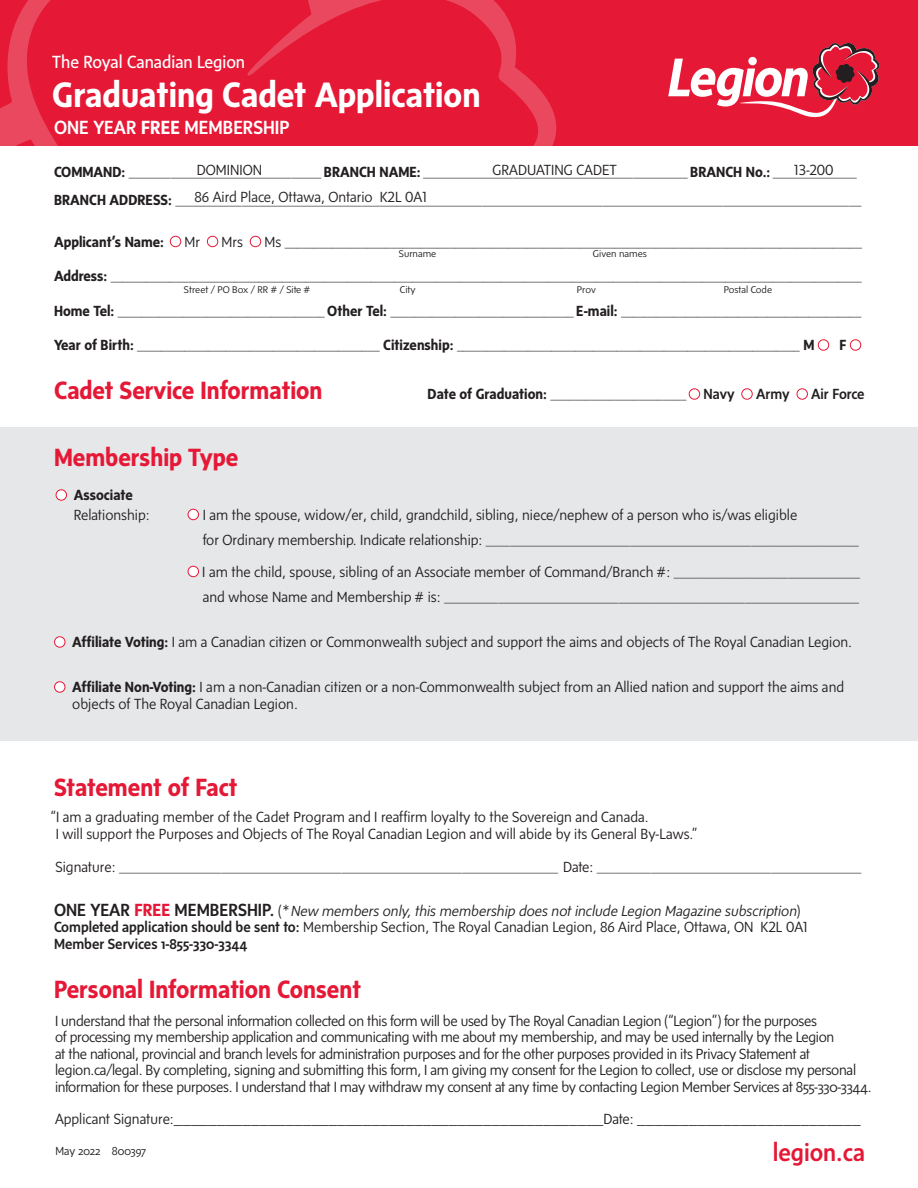
<style>
.page{position:relative;width:918px;height:1188px;background:#fff}
.page>*{position:absolute;margin:0;border:0;box-sizing:border-box;transform-origin:0 0}
.t1{font:700 36px "Sense";color:#fff}
.t2{font:700 25.5px "Sense";color:#e51836}
.t3{font:500 25.5px "Sense";color:#e51836}
.t4{font:500 19.5px "Sense";color:#fff}
.t5{font:18px "Sense";color:#fff}
.t6{font:300 15px/16.5px "Sense";letter-spacing:-.01em;color:#231f20}
.t7{font:700 15px "Sense";color:#231f20}
.t8{font:500 15px "Sense";color:#231f20}
.t9{font:300 12px "Sense";color:#231f20}
.t10{font:300 10.5px "Sense";color:#231f20}
.t11{font:300 10.05px "Sense";color:#231f20;scale:1.05 1}
.s1{font-weight:700}
.s2{font-weight:700;font-size:15px}
.s3{font-size:15px}
.s4{font-weight:500;font-size:15px}
.s5{font-size:10.5px}
.s6{font-weight:500;font-size:18px}
.s7{font-weight:700;font-size:18px;color:#e51836}
.s8{font-style:italic}
.s9{font-weight:500}
</style>
<div class="page">
<div style="left:0;top:0;width:918px;height:145px;background:#e51836"></div>
<svg style="left:0;top:0;width:557px;height:145px"></svg>
<div style="left:0;top:428px;width:918px;height:313px;background:#e6e7e9"></div>
<div style="left:56px;top:490px;width:11px;height:10px;background:#fff;border-radius:50%"></div>
<div style="left:56px;top:489px;width:11px;height:11px;border:1px solid #e51836;border-radius:50%"></div>
<div style="left:188px;top:509px;width:11px;height:11px;background:#fff;border-radius:50%"></div>
<div style="left:188px;top:509px;width:11px;height:11px;border:1px solid #e51836;border-radius:50%"></div>
<div style="left:188px;top:566px;width:11px;height:11px;background:#fff;border-radius:50%"></div>
<div style="left:188px;top:566px;width:11px;height:11px;border:1px solid #e51836;border-radius:50%"></div>
<div style="left:55px;top:637px;width:10px;height:10px;background:#fff;border-radius:50%"></div>
<div style="left:54px;top:636px;width:11px;height:11px;border:1px solid #e51836;border-radius:50%"></div>
<div style="left:55px;top:682px;width:10px;height:10px;background:#fff;border-radius:50%"></div>
<div style="left:54px;top:681px;width:11px;height:11px;border:1px solid #e51836;border-radius:50%"></div>
<svg style="left:668px;top:43px;width:212px;height:75px"></svg>
<div style="left:170px;top:236px;width:11px;height:11px;border:1px solid #e51836;border-radius:50%"></div>
<div style="left:207px;top:236px;width:11px;height:11px;border:1px solid #e51836;border-radius:50%"></div>
<div style="left:250px;top:236px;width:11px;height:11px;border:1px solid #e51836;border-radius:50%"></div>
<div style="left:818px;top:339px;width:11px;height:11px;border:1px solid #e51836;border-radius:50%"></div>
<div style="left:850px;top:339px;width:11px;height:11px;border:1px solid #e51836;border-radius:50%"></div>
<div style="left:689px;top:389px;width:11px;height:10px;border:1px solid #e51836;border-radius:50%"></div>
<div style="left:742px;top:389px;width:11px;height:10px;border:1px solid #e51836;border-radius:50%"></div>
<div style="left:797px;top:389px;width:11px;height:10px;border:1px solid #e51836;border-radius:50%"></div>
<p class="t5" style="left:52px;top:51px;width:195px">The Royal Canadian Legion</p>
<h1 class="t1" style="left:52px;top:74px;width:430px">Graduating Cadet Application</h1>
<h3 class="t4" style="left:54px;top:116px;width:237px">ONE YEAR <span class="s1">FREE</span> MEMBERSHIP</h3>
<p class="t6" style="left:195px;top:155px;width:234px;line-height:27.6px">DOMINION<br>86 Aird Place, Ottawa, Ontario K2L 0A1</p>
<p class="t6" style="left:492px;top:161px;width:126px">GRADUATING CADET</p>
<p class="t6" style="left:794px;top:161px;width:41px">13-200</p>
<p class="t10" style="left:54px;top:167px;width:805px"><span class="s2">COMMAND:</span> ________________________________ <span class="s2">BRANCH NAME:</span> ____________________________________________ <span class="s2">BRANCH No.:</span> ______________</p>
<p class="t10" style="left:54px;top:196px;width:809px"><span class="s2">BRANCH ADDRESS:</span> __________________________________________________________________________________________________________________</p>
<p class="t7" style="left:54px;top:233px;width:112px">Applicant’s Name:</p>
<p class="t6" style="left:185px;top:233px;width:17px">Mr</p>
<p class="t6" style="left:222px;top:233px;width:23px">Mrs</p>
<p class="t10" style="left:264px;top:237px;width:599px"><span class="s3">Ms</span> __________________________________________________________________________________________________</p>
<p class="t10" style="left:54px;top:272px;width:809px"><span class="s2">Address:</span> _______________________________________________________________________________________________________________________________</p>
<p class="t10" style="left:54px;top:306px;width:809px"><span class="s2">Home Tel:</span> ___________________________________ <span class="s2">Other Tel:</span> _______________________________ <span class="s2">E-mail:</span> _________________________________________</p>
<p class="t10" style="left:54px;top:341px;width:762px"><span class="s2">Year of Birth:</span> _________________________________________ <span class="s2">Citizenship:</span> __________________________________________________________ <span class="s2">M</span></p>
<p class="t7" style="left:840px;top:337px;width:9px">F</p>
<p class="t11" style="left:399px;top:248px;width:37px">Surname</p>
<p class="t11" style="left:593px;top:248px;width:53px">Given names</p>
<p class="t11" style="left:184px;top:284px;width:122px">Street / PO Box / RR # / Site #</p>
<p class="t11" style="left:400px;top:284px;width:17px">City</p>
<p class="t11" style="left:577px;top:284px;width:20px">Prov</p>
<p class="t11" style="left:724px;top:284px;width:47px">Postal Code</p>
<h2 class="t2" style="left:54px;top:376px;width:270px">Cadet Service Information</h2>
<p class="t10" style="left:428px;top:390px;width:308px"><span class="s2">Date of Graduation:</span> _______________________ <span class="s4">Navy</span></p>
<p class="t8" style="left:756px;top:386px;width:35px">Army</p>
<p class="t8" style="left:811px;top:386px;width:55px">Air Force</p>
<h2 class="t2" style="left:54px;top:442px;width:186px">Membership Type</h2>
<p class="t7" style="left:74px;top:487px;width:60px">Associate</p>
<p class="t6" style="left:74px;top:506px;width:77px">Relationship:</p>
<p class="t6" style="left:203px;top:506px;width:596px">I am the spouse, widow/er, child, grandchild, sibling, niece/nephew of a person who is/was eligible</p>
<p class="t10" style="left:203px;top:536px;width:658px"><span class="s3">for Ordinary membership. Indicate relationship:</span> ______________________________________________________________</p>
<p class="t6" style="left:202px;top:563px;width:659px">I am the child, spouse, sibling of an Associate member of Command/Branch #: <span class="s5">_______________________________</span></p>
<p class="t10" style="left:203px;top:593px;width:658px"><span class="s3">and whose Name and Membership # is:</span> _____________________________________________________________________</p>
<p class="t6" style="left:72px;top:634px;width:781px"><span class="s1">Affiliate Voting:</span> I am a Canadian citizen or Commonwealth subject and support the aims and objects of The Royal Canadian Legion.</p>
<p class="t6" style="left:72px;top:679px;width:773px"><span class="s1">Affiliate Non-Voting:</span> I am a non-Canadian citizen or a non-Commonwealth subject from an Allied nation and support the aims and objects of The Royal Canadian Legion.</p>
<h2 class="t2" style="left:54px;top:772px;width:185px">Statement of Fact</h2>
<p class="t6" style="left:56px;top:809px;width:643px;text-indent:-5px">“I am a graduating member of the Cadet Program and I reaffirm loyalty to the Sovereign and Canada.<br>I will support the Purposes and Objects of The Royal Canadian Legion and will abide by its General By-Laws.”</p>
<p class="t10" style="left:55px;top:862px;width:808px"><span class="s3">Signature:</span> _________________________________________________________________________ <span class="s3">Date:</span> ____________________________________________</p>
<p class="t6" style="left:54px;top:902px;width:755px"><span class="s6">ONE YEAR</span> <span class="s7">FREE</span> <span class="s6">MEMBERSHIP.</span> (*<span class="s8">New members only, this membership does not include Legion Magazine subscription</span>)<br><span class="s9">Completed application should be sent to:</span> Membership Section, The Royal Canadian Legion, 86 Aird Place, Ottawa, ON K2L 0A1<br><span class="s9">Member Services 1-855-330-3344</span></p>
<h2 class="t2" style="left:54px;top:975px;width:309px">Personal Information Consent</h2>
<p class="t6" style="left:55px;top:1012px;width:818px">I understand that the personal information collected on this form will be used by The Royal Canadian Legion (“Legion”) for the purposes<br>of processing my membership application and communicating with me about my membership, and may be used internally by the Legion<br>at the national, provincial and branch levels for administration purposes and for the other purposes provided in its Privacy Statement at legion.ca/legal. By completing, signing and submitting this form, I am giving my consent for the Legion to collect, use or disclose my personal information for these purposes. I understand that I may withdraw my consent at any time by contacting Legion Member Services at 855-330-3344.</p>
<p class="t6" style="left:55px;top:1111px;width:807px">Applicant Signature:__________________________________________________Date: __________________________</p>
<p class="t9" style="left:56px;top:1144px;width:92px">May 2022 800397</p>
<h2 class="t3" style="left:773px;top:1138px;width:94px">legion.ca</h2>
</div>
